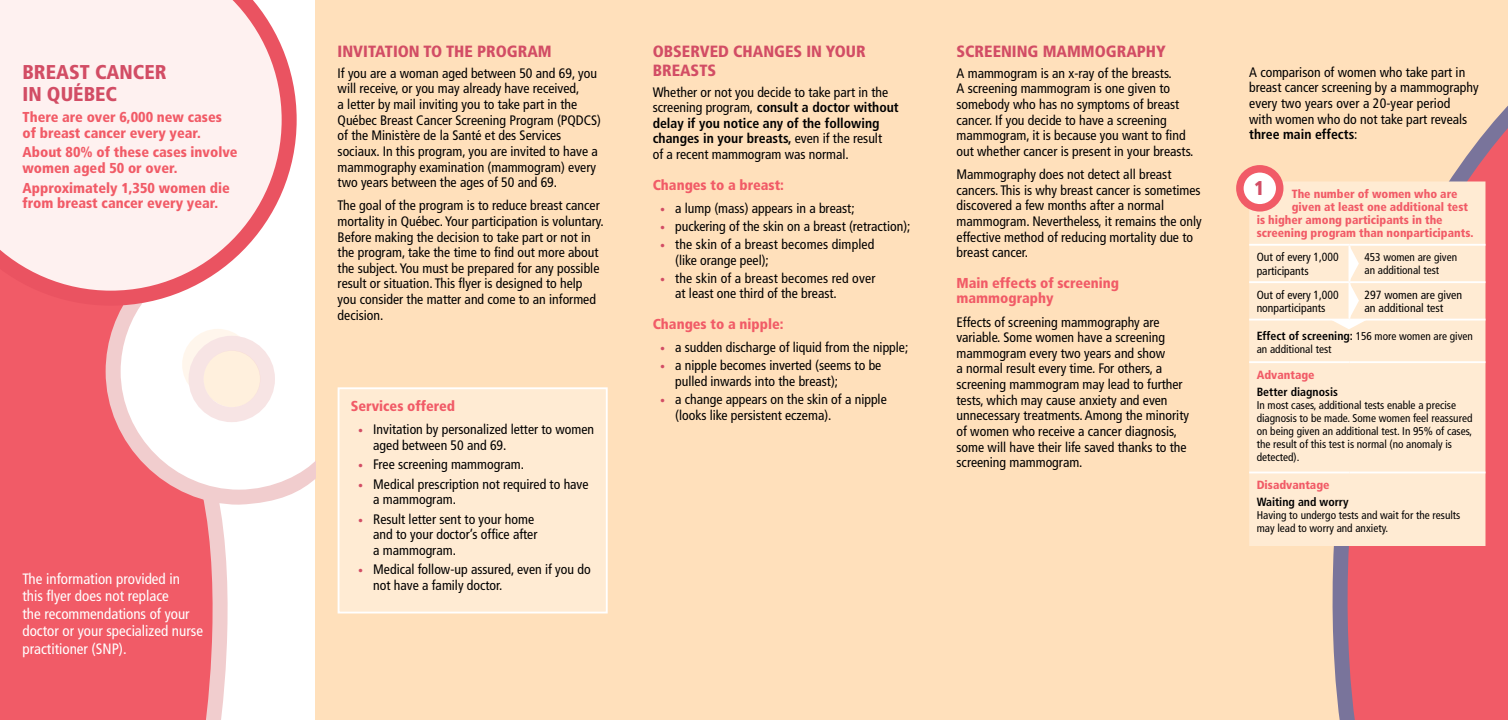
<style>
.page{position:relative;width:1508px;height:720px;background:#fff}
.page>*{position:absolute;margin:0;border:0;box-sizing:border-box;transform-origin:0 0}
.Sous-titre{font:900 condensed 20px/22.5px "Frutiger";color:#d24d65}
.Sous-titre-2{font:900 condensed 16.25px/18.8px "Frutiger";color:#d24d65}
.Encadré{font:condensed 15px/17.5px "Frutiger";color:#fff}
.Sous-sous-titre{font:900 condensed 14.38px/15.6px "Frutiger";color:#f15b67}
.Courant{font:condensed 13.75px/15.6px "Frutiger";color:#000}
.Sous-sous-titreencad{font:900 condensed 11.88px/13.1px "Frutiger";color:#f15b67}
.encadre_courant{font:condensed 11.88px/13.5px "Frutiger";color:#000}
.encadre_courant-2{font:700 condensed 11.88px "Frutiger";color:#000}
.encadre_courant-3{font:condensed 11.25px/13.1px "Frutiger";color:#000}
.s1{font-size:10px;color:#d24d65}
.s2{font-weight:700}
.s3{font-weight:700;font-size:11.88px}
</style>
<div class="page">
<div style="left:315px;top:0;width:1193px;height:720px;background:#ffe0bb"></div>
<div style="left:0;top:306px;width:191px;height:414px;background:#f15b67"></div>
<div style="left:338px;top:388px;width:269px;height:225px;background:#ffebd3"></div>
<div style="left:338px;top:387px;width:270px;height:227px;border:2px solid #fff"></div>
<svg style="left:191px;top:505px;width:37px;height:215px;background:#f2959c"></svg>
<svg style="left:106px;top:306px;width:209px;height:199px"></svg>
<svg style="left:0;top:0;width:297px;height:306px"></svg>
<svg style="left:182px;top:329px;width:71px;height:71px;background:#fef0e1"></svg>
<div style="left:189px;top:336px;width:86px;height:86px;border:15px solid #f1cdce;border-radius:50%"></div>
<svg style="left:1310px;top:106px;width:198px;height:614px"></svg>
<div style="left:1249px;top:182px;width:236px;height:364px;background:#ffebd3"></div>
<hr style="left:1249px;top:244px;width:100px;height:2px;background:#fff">
<hr style="left:1349px;top:244px;width:136px;height:2px;background:#fff">
<hr style="left:1249px;top:281px;width:100px;height:2px;background:#fff">
<hr style="left:1349px;top:281px;width:136px;height:2px;background:#fff">
<hr style="left:1249px;top:319px;width:100px;height:2px;background:#fff">
<hr style="left:1349px;top:319px;width:136px;height:2px;background:#fff">
<hr style="left:1249px;top:361px;width:100px;height:2px;background:#fff">
<hr style="left:1349px;top:361px;width:136px;height:2px;background:#fff">
<hr style="left:1249px;top:472px;width:100px;height:1px;background:#fff">
<hr style="left:1349px;top:472px;width:136px;height:1px;background:#fff">
<svg style="left:1330px;top:245px;width:37px;height:84px;background:#ffefdd"></svg>
<div style="left:1239px;top:169px;width:40px;height:39px;background:#fff;border-radius:50%"></div>
<div style="left:1236px;top:165px;width:47px;height:47px;border:8px solid #f15b67;border-radius:50%"></div>
<p class="Sous-titre" style="left:22px;top:61px;width:146px">BREAST CANCER<br>IN QUÉBEC</p>
<p class="Sous-sous-titre" style="left:22px;top:109px;width:201px">There are over 6,000 new cases of breast cancer every year.</p>
<p class="Sous-sous-titre" style="left:22px;top:144px;width:216px">About 80% of these cases involve women aged 50 or over.</p>
<p class="Sous-sous-titre" style="left:22px;top:180px;width:209px">Approximately 1,350 women die from breast cancer every year.</p>
<p class="Encadré" style="left:22px;top:570px;width:182px">The information provided in this flyer does not replace<br>the recommendations of your doctor or your specialized nurse practitioner (SNP).</p>
<p class="Sous-titre-2" style="left:338px;top:42px;width:216px">INVITATION TO THE PROGRAM</p>
<p class="Courant" style="left:338px;top:65px;width:265px">If you are a woman aged between 50 and 69, you will receive, or you may already have received,<br>a letter by mail inviting you to take part in the Québec Breast Cancer Screening Program (PQDCS) of the Ministère de la Santé et des Services sociaux. In this program, you are invited to have a mammography examination (mammogram) every two years between the ages of 50 and 69.</p>
<p class="Courant" style="left:338px;top:198px;width:268px">The goal of the program is to reduce breast cancer mortality in Québec. Your participation is voluntary.<br>Before making the decision to take part or not in the program, take the time to find out more about the subject. You must be prepared for any possible result or situation. This flyer is designed to help you consider the matter and come to an informed decision.</p>
<p class="Sous-sous-titre" style="left:351px;top:398px;width:106px">Services offered</p>
<p class="Courant" style="left:373px;top:422px;width:222px;text-indent:-15px"><span class="s1">•</span> Invitation by personalized letter to women aged between 50 and 69.</p>
<p class="Courant" style="left:358px;top:457px;width:167px"><span class="s1">•</span> Free screening mammogram.</p>
<p class="Courant" style="left:373px;top:476px;width:217px;text-indent:-15px"><span class="s1">•</span> Medical prescription not required to have a mammogram.</p>
<p class="Courant" style="left:373px;top:511px;width:166px;text-indent:-15px"><span class="s1">•</span> Result letter sent to your home and to your doctor’s office after a mammogram.</p>
<p class="Courant" style="left:373px;top:562px;width:219px;text-indent:-15px"><span class="s1">•</span> Medical follow-up assured, even if you do not have a family doctor.</p>
<p class="Sous-titre-2" style="left:652px;top:42px;width:214px">OBSERVED CHANGES IN YOUR<br>BREASTS</p>
<p class="Courant" style="left:652px;top:84px;width:248px">Whether or not you decide to take part in the screening program, <span class="s2">consult a doctor without delay if you notice any of the following changes in your breasts,</span> even if the result<br>of a recent mammogram was normal.</p>
<p class="Sous-sous-titre" style="left:652px;top:177px;width:133px">Changes to a breast:</p>
<p class="Courant" style="left:660px;top:200px;width:196px"><span class="s1">•</span> a lump (mass) appears in a breast;</p>
<p class="Courant" style="left:660px;top:218px;width:252px"><span class="s1">•</span> puckering of the skin on a breast (retraction);</p>
<p class="Courant" style="left:675px;top:237px;width:201px;text-indent:-15px"><span class="s1">•</span> the skin of a breast becomes dimpled (like orange peel);</p>
<p class="Courant" style="left:675px;top:270px;width:202px;text-indent:-15px"><span class="s1">•</span> the skin of a breast becomes red over at least one third of the breast.</p>
<p class="Sous-sous-titre" style="left:652px;top:316px;width:132px">Changes to a nipple:</p>
<p class="Courant" style="left:660px;top:340px;width:250px"><span class="s1">•</span> a sudden discharge of liquid from the nipple;</p>
<p class="Courant" style="left:675px;top:358px;width:208px;text-indent:-15px"><span class="s1">•</span> a nipple becomes inverted (seems to be pulled inwards into the breast);</p>
<p class="Courant" style="left:675px;top:392px;width:213px;text-indent:-15px"><span class="s1">•</span> a change appears on the skin of a nipple (looks like persistent eczema).</p>
<p class="Sous-titre-2" style="left:956px;top:42px;width:211px">SCREENING MAMMOGRAPHY</p>
<p class="Courant" style="left:956px;top:65px;width:238px">A mammogram is an x-ray of the breasts.<br>A screening mammogram is one given to somebody who has no symptoms of breast cancer. If you decide to have a screening mammogram, it is because you want to find out whether cancer is present in your breasts.</p>
<p class="Courant" style="left:956px;top:167px;width:247px">Mammography does not detect all breast cancers. This is why breast cancer is sometimes discovered a few months after a normal mammogram. Nevertheless, it remains the only effective method of reducing mortality due to breast cancer.</p>
<p class="Sous-sous-titre" style="left:956px;top:275px;width:164px">Main effects of screening mammography</p>
<p class="Courant" style="left:956px;top:314px;width:234px">Effects of screening mammography are variable. Some women have a screening mammogram every two years and show<br>a normal result every time. For others, a screening mammogram may lead to further tests, which may cause anxiety and even unnecessary treatments. Among the minority of women who receive a cancer diagnosis, some will have their life saved thanks to the screening mammogram.</p>
<p class="Courant" style="left:1249px;top:64px;width:231px">A comparison of women who take part in breast cancer screening by a mammography every two years over a 20-year period<br>with women who do not take part reveals <span class="s2">three main effects</span>:</p>
<p class="Sous-titre" style="left:1254px;top:177px;width:12px">1</p>
<p class="Sous-sous-titreencad" style="left:1291px;top:187px;width:178px">The number of women who are given at least one additional test</p>
<p class="Sous-sous-titreencad" style="left:1256px;top:213px;width:218px">is higher among participants in the screening program than nonparticipants.</p>
<p class="encadre_courant" style="left:1256px;top:250px;width:84px">Out of every 1,000 participants</p>
<p class="encadre_courant-3" style="left:1364px;top:251px;width:94px">453 women are given an additional test</p>
<p class="encadre_courant" style="left:1256px;top:288px;width:84px">Out of every 1,000 nonparticipants</p>
<p class="encadre_courant" style="left:1364px;top:288px;width:99px">297 women are given an additional test</p>
<p class="encadre_courant-3" style="left:1256px;top:329px;width:218px"><span class="s3">Effect of screening:</span> 156 more women are given an additional test</p>
<p class="Sous-sous-titreencad" style="left:1256px;top:368px;width:59px">Advantage</p>
<p class="encadre_courant-2" style="left:1256px;top:385px;width:83px">Better diagnosis</p>
<p class="encadre_courant-3" style="left:1256px;top:399px;width:217px">In most cases, additional tests enable a precise diagnosis to be made. Some women feel reassured on being given an additional test. In 95% of cases, the result of this test is normal (no anomaly is detected).</p>
<p class="Sous-sous-titreencad" style="left:1256px;top:478px;width:74px">Disadvantage</p>
<p class="encadre_courant-2" style="left:1256px;top:495px;width:93px">Waiting and worry</p>
<p class="encadre_courant-3" style="left:1256px;top:509px;width:205px">Having to undergo tests and wait for the results may lead to worry and anxiety.</p>
</div>
